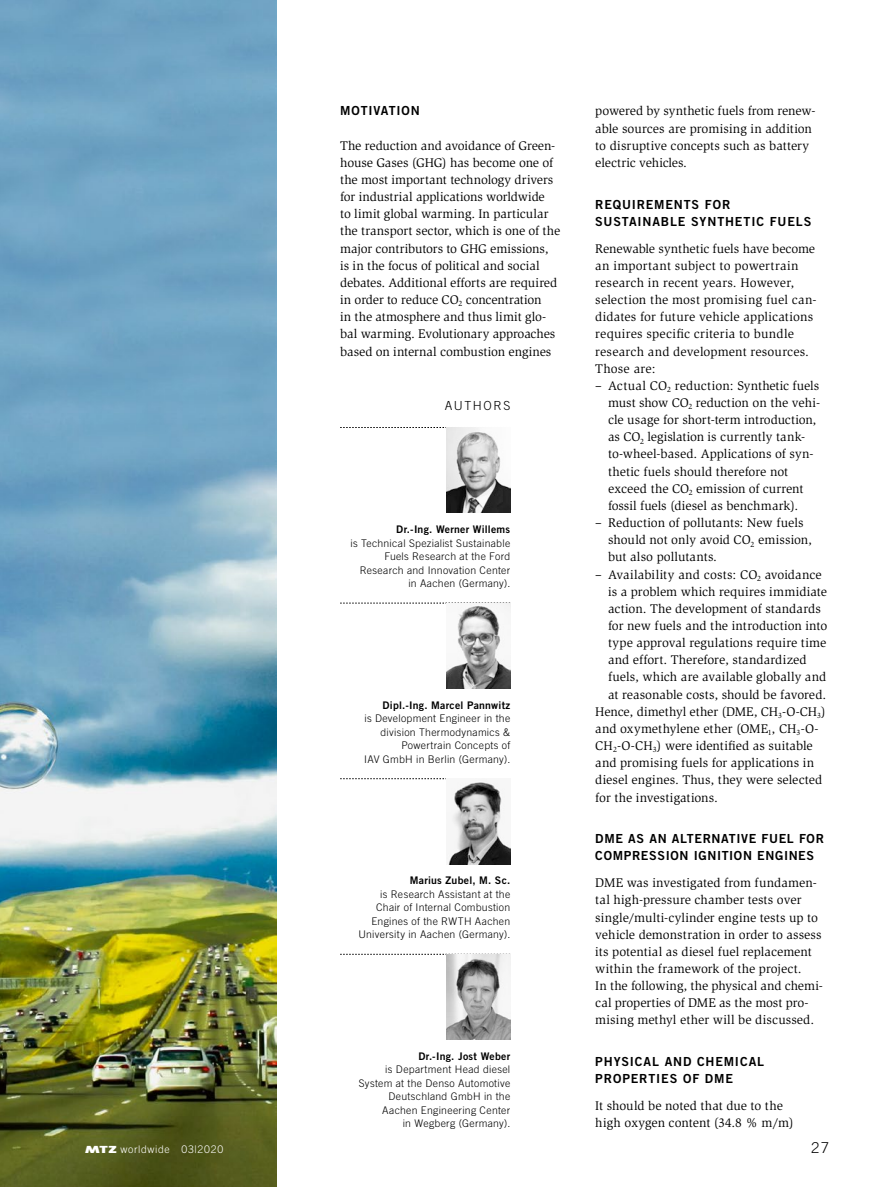
<style>
.page{position:relative;width:893px;height:1187px;background:#fff}
.page>*{position:absolute;margin:0;border:0;box-sizing:border-box;transform-origin:0 0}
.NoXML_Pagina{font:300 15px "Trade Gothic LT Std";color:#000}
.Para_x{font:12.9px/17.1px "Slimbach Std";color:#000}
.SectionHeading_1_x{font:12.45px/17.1px "Trade Gothic LT Std Bd 2";letter-spacing:.06em;color:#000}
.NoXML_Author_Heading{font:300 12.45px "Trade Gothic LT Std";letter-spacing:.125em;color:#000}
.Biography_x{font:300 10.5px/13.5px "Trade Gothic LT Std";letter-spacing:.025em;color:#000;text-align:right}
.Author_Name{font:10.5px "Trade Gothic LT Std Bd 2";letter-spacing:.025em;color:#000}
.NoXML_Fußzeile{font:300 10.5px "Trade Gothic LT Std";letter-spacing:.06em;color:#fff}
.s1{font-family:"The Sans";font-weight:900}
</style>
<div class="page">
<img style="left:0;top:0;width:276px;height:1186px">
<svg style="left:340px;top:427px;width:106px;height:1px"></svg>
<svg style="left:340px;top:602px;width:170px;height:1px"></svg>
<svg style="left:340px;top:778px;width:106px;height:1px"></svg>
<svg style="left:340px;top:953px;width:170px;height:1px"></svg>
<img style="left:446px;top:427px;width:64px;height:85px">
<img style="left:446px;top:603px;width:64px;height:85px">
<img style="left:447px;top:781px;width:63px;height:82px">
<img style="left:446px;top:954px;width:64px;height:85px">
<p class="SectionHeading_1_x" style="left:340px;top:102px;width:81px">MOTIVATION</p>
<p class="Para_x" style="left:340px;top:137px;width:222px">The reduction and avoidance of Green&shy;house Gases (GHG) has become one of the most important technology drivers for industrial applications worldwide<br>to limit global warming. In particular the transport sector, which is one of the major contributors to GHG emissions, is in the focus of political and social debates. Additional efforts are required in order to reduce CO<sub>2</sub> concentration<br>in the atmosphere and thus limit glo&shy;bal warming. Evolutionary approaches based on internal combustion engines</p>
<p class="NoXML_Author_Heading" style="left:445px;top:398px;width:66px">AUTHORS</p>
<p class="Author_Name" style="left:396px;top:522px;width:115px">Dr.-Ing. Werner Willems</p>
<p class="Biography_x" style="left:350px;top:536px;width:161px">is Technical Spezialist Sustainable<br>Fuels Research at the Ford<br>Research and Innovation Center in Aachen (Germany).</p>
<p class="Author_Name" style="left:383px;top:698px;width:129px">Dipl.-Ing. Marcel Pannwitz</p>
<p class="Biography_x" style="left:364px;top:711px;width:148px">is Development Engineer in the division Thermodynamics &amp;<br>Powertrain Concepts of<br>IAV GmbH in Berlin (Germany).</p>
<p class="Author_Name" style="left:410px;top:873px;width:102px">Marius Zubel, M. Sc.</p>
<p class="Biography_x" style="left:358px;top:887px;width:153px">is Research Assistant at the<br>Chair of Internal Combustion<br>Engines of the RWTH Aachen<br>U niversity in Aachen (Germany).</p>
<p class="Author_Name" style="left:418px;top:1049px;width:93px">Dr.-Ing. Jost Weber</p>
<p class="Biography_x" style="left:359px;top:1062px;width:153px">is Department Head diesel<br>System at the Denso Automotive<br>Deutschland GmbH in the<br>Aachen Engineering Center<br>in Wegberg (Germany).</p>
<p class="Para_x" style="left:595px;top:103px;width:222px">powered by synthetic fuels from renew&shy;able sources are promising in addition to disruptive concepts such as battery electric vehicles.</p>
<p class="SectionHeading_1_x" style="left:595px;top:195px;width:218px">REQUIREMENTS FOR<br>SUSTAINABLE SYNTHETIC FUELS</p>
<p class="Para_x" style="left:595px;top:240px;width:223px">Renewable synthetic fuels have become an important subject to powertrain research in recent years. However, selection the most promising fuel can&shy;didates for future vehicle applications requires specific criteria to bundle research and development resources.<br>Those are:</p>
<p class="Para_x" style="left:608px;top:377px;width:214px;text-indent:-13px">– Actual CO<sub>2</sub> reduction: Synthetic fuels must show CO<sub>2</sub> reduction on the vehi&shy;cle usage for short-term introduction, as CO<sub>2</sub> legislation is currently tank&shy;to-wheel-based. Applications of syn&shy;thetic fuels should therefore not exceed the CO<sub>2</sub> emission of current fossil fuels (diesel as benchmark).</p>
<p class="Para_x" style="left:608px;top:514px;width:205px;text-indent:-13px">– Reduction of pollutants: New fuels should not only avoid CO<sub>2</sub> emission, but also pollutants.</p>
<p class="Para_x" style="left:608px;top:565px;width:221px;text-indent:-13px">– Availability and costs: CO<sub>2</sub> avoidance is a problem which requires immidiate action. The development of standards for new fuels and the introduction into type approval regulations require time and effort. Therefore, standardized fuels, which are available globally and at reasonable costs, should be favored.</p>
<p class="Para_x" style="left:595px;top:703px;width:232px">Hence, dimethyl ether (DME, CH<sub>3</sub>-O-CH<sub>3</sub>) and oxymethylene ether (OME<sub>1</sub>, CH<sub>3</sub>-O-CH<sub>2</sub>-O-CH<sub>3</sub>) were identified as suitable and promising fuels for applications in diesel engines. Thus, they were selected for the investigations.</p>
<p class="SectionHeading_1_x" style="left:595px;top:830px;width:230px">DME AS AN ALTERNATIVE FUEL FOR<br>COMPRESSION IGNITION ENGINES</p>
<p class="Para_x" style="left:595px;top:874px;width:229px">DME was investigated from fundamen&shy;tal high-pressure chamber tests over single/multi-cylinder engine tests up to vehicle demonstration in order to assess its potential as diesel fuel replacement within the framework of the project.<br>In the following, the physical and chemi&shy;cal properties of DME as the most pro&shy;mising methyl ether will be discussed.</p>
<p class="SectionHeading_1_x" style="left:595px;top:1052px;width:170px">PHYSICAL AND CHEMICAL<br>PROPERTIES OF DME</p>
<p class="Para_x" style="left:595px;top:1097px;width:200px">It should be noted that due to the high oxygen content (34.8 % m/m)</p>
<p class="NoXML_Fußzeile" style="left:85px;top:1142px;width:140px"><span class="s1">MTZ</span> worldwide 03|2020</p>
<p class="NoXML_Pagina" style="left:811px;top:1138px;width:19px">27</p>
</div>
